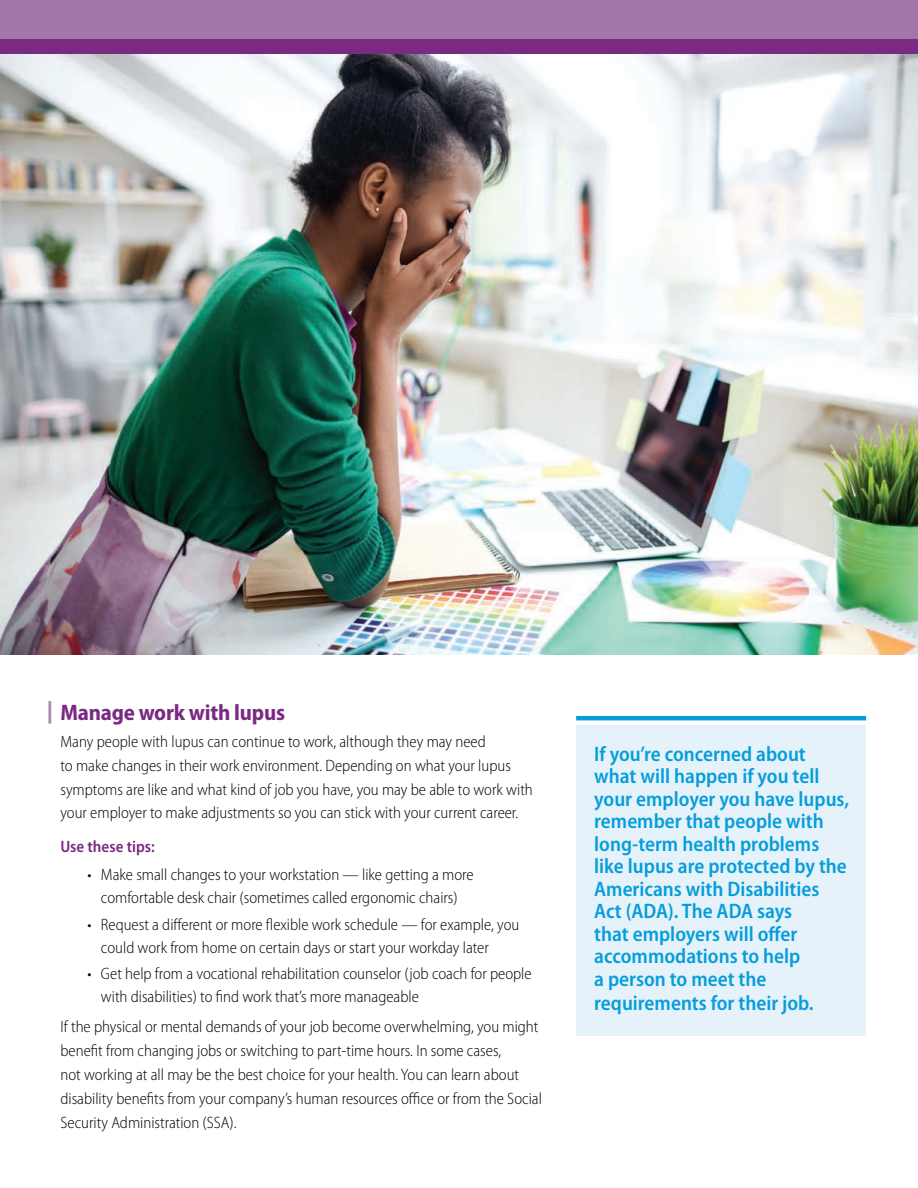
<style>
.page{position:relative;width:918px;height:1188px;background:#fff}
.page>*{position:absolute;margin:0;border:0;box-sizing:border-box;transform-origin:0 0}
.Subhead{font:700 semi-condensed 22.5px "Myriad Pro";letter-spacing:-.01em;color:#7a2a82}
.Blue_Pullquote{font:600 semi-condensed 21px/22.6px "Myriad Pro";color:#069ddc}
.Last_Paragraph_Text{font:300 semi-condensed 16.5px/23.9px "Myriad Pro";color:#000}
.Text_Before_Bullet{font:600 semi-condensed 16.5px "Myriad Pro";color:#7a2a82}
.s1{font-weight:900;color:#ae88b5}
</style>
<div class="page">
<img style="left:0;top:54px;width:918px;height:600px">
<div style="left:0;top:39px;width:918px;height:15px;background:#7a2a82"></div>
<div style="left:0;top:0;width:918px;height:39px;background:#a276a9"></div>
<div style="left:576px;top:725px;width:290px;height:311px;background:#e6f2fa"></div>
<hr style="left:576px;top:716px;width:290px;height:4px;background:#069ddc">
<p class="Subhead" style="left:47px;top:700px;width:240px"><span class="s1">|</span> Manage work with lupus</p>
<p class="Last_Paragraph_Text" style="left:60px;top:730px;width:474px">Many people with lupus can continue to work, although they may need<br>to make changes in their work environment. Depending on what your lupus symptoms are like and what kind of job you have, you may be able to work with your employer to make adjustments so you can stick with your current career.</p>
<p class="Text_Before_Bullet" style="left:60px;top:837px;width:96px">Use these tips:</p>
<p class="Last_Paragraph_Text" style="left:87px;top:864px;width:388px;line-height:23.1px;text-align:center">• Make small changes to your workstation — like getting a more comfortable desk chair (sometimes called ergonomic chairs)</p>
<p class="Last_Paragraph_Text" style="left:101px;top:913px;width:420px;line-height:23.1px;text-indent:-14px">• Request a different or more flexible work schedule — for example, you could work from home on certain days or start your workday later</p>
<p class="Last_Paragraph_Text" style="left:101px;top:962px;width:432px;line-height:23.1px;text-indent:-14px">• Get help from a vocational rehabilitation counselor (job coach for people with disabilities) to find work that’s more manageable</p>
<p class="Last_Paragraph_Text" style="left:60px;top:1015px;width:483px">If the physical or mental demands of your job become overwhelming, you might benefit from changing jobs or switching to part-time hours. In some cases,<br>not working at all may be the best choice for your health. You can learn about disability benefits from your company’s human resources office or from the Social Security Administration (SSA).</p>
<p class="Blue_Pullquote" style="left:594px;top:743px;width:256px">If you’re concerned about what will happen if you tell your employer you have lupus, remember that people with long-term health problems like lupus are protected by the<br>Americans with Disabilities<br>Act (ADA). The ADA says<br>that employers will offer accommodations to help<br>a person to meet the requirements for their job.</p>
</div>
